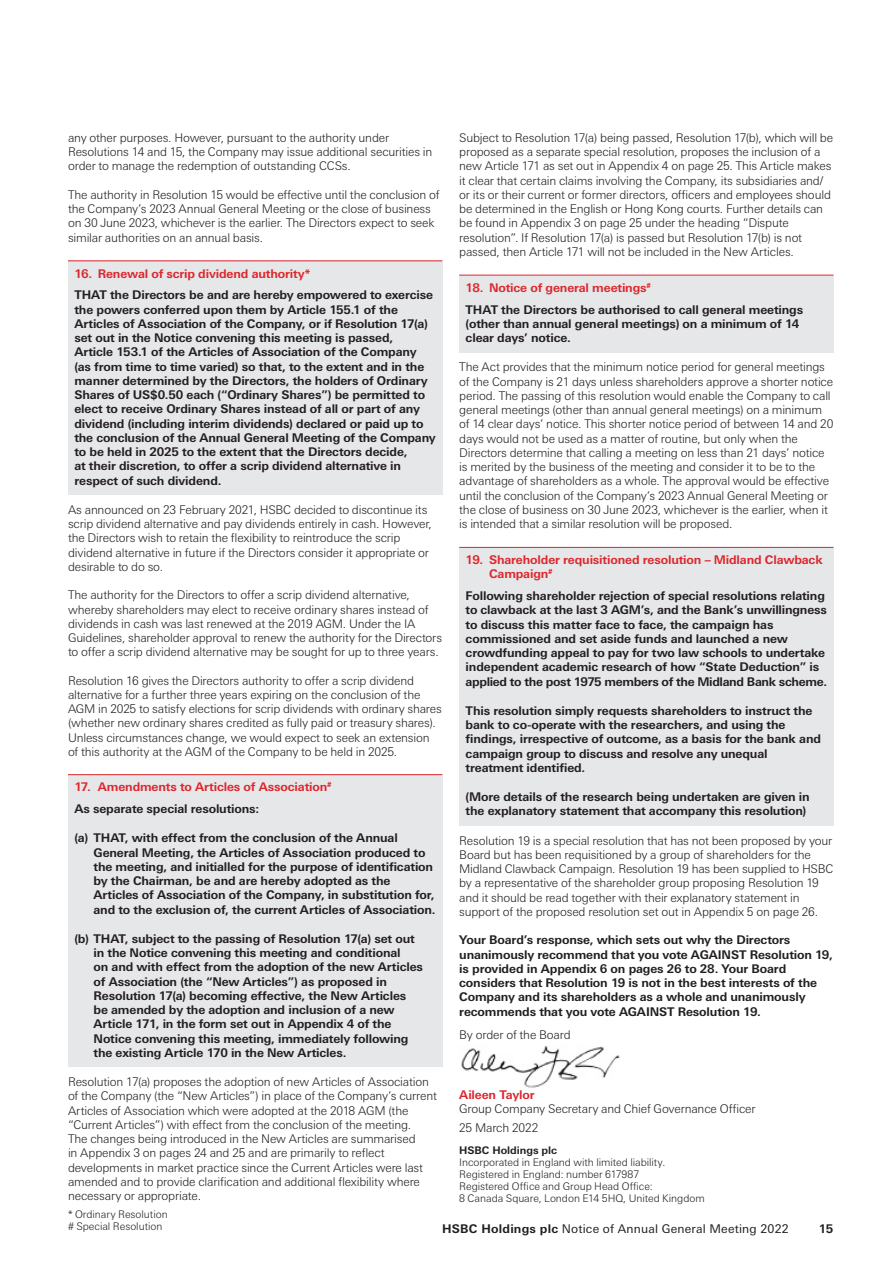
<style>
.page{position:relative;width:893px;height:1263px;background:#fff}
.page>*{position:absolute;margin:0;border:0;box-sizing:border-box;transform-origin:0 0}
.t1{font:300 12px/14.2px "Univers Nextfor HSBC";letter-spacing:-.015em;color:#231f20}
.t2{font:700 12px/14.2px "Univers Nextfor HSBC";letter-spacing:-.01em;color:#231f20}
.t3{font:700 12px/14.2px "Univers Nextfor HSBC";letter-spacing:-.01em;color:#dc272d}
.t4{font:12px "Univers Nextfor HSBC";letter-spacing:.015em;color:#231f20}
.t5{font:300 10.5px/12px "Univers Nextfor HSBC";letter-spacing:-.005em;color:#231f20}
.t6{font:700 10.5px "Univers Nextfor HSBC";letter-spacing:-.005em;color:#231f20}
.s1{color:#231f20}
.s2{color:#dc272d}
.s3{font-weight:700}
</style>
<div class="page">
<div style="left:459px;top:275px;width:374px;height:27px;background:#e6e7e9"></div>
<hr style="left:459px;top:275px;width:374px;height:1px;background:#dc272d">
<div style="left:459px;top:289px;width:374px;height:63px;background:#e6e7e9"></div>
<div style="left:459px;top:547px;width:374px;height:42px;background:#e6e7e9"></div>
<hr style="left:459px;top:547px;width:374px;height:1px;background:#dc272d">
<div style="left:459px;top:576px;width:374px;height:120px;background:#e6e7e9"></div>
<div style="left:459px;top:691px;width:374px;height:91px;background:#e6e7e9"></div>
<div style="left:459px;top:777px;width:374px;height:49px;background:#e6e7e9"></div>
<img style="left:461px;top:1046px;width:159px;height:42px">
<div style="left:68px;top:261px;width:374px;height:27px;background:#e6e7e9"></div>
<hr style="left:68px;top:261px;width:374px;height:1px;background:#dc272d">
<div style="left:68px;top:275px;width:374px;height:220px;background:#e6e7e9"></div>
<div style="left:68px;top:775px;width:374px;height:27px;background:#e6e7e9"></div>
<hr style="left:68px;top:774px;width:374px;height:1px;background:#dc272d">
<div style="left:68px;top:789px;width:374px;height:34px;background:#e6e7e9"></div>
<div style="left:68px;top:818px;width:374px;height:106px;background:#e6e7e9"></div>
<div style="left:68px;top:919px;width:374px;height:148px;background:#e6e7e9"></div>
<p class="t1" style="left:68px;top:130px;width:366px">any other purposes. However, pursuant to the authority under<br>Resolutions 14 and 15, the Company may issue additional securities in order to manage the redemption of outstanding CCSs.</p>
<p class="t1" style="left:68px;top:187px;width:373px">The authority in Resolution 15 would be effective until the conclusion of the Company’s 2023 Annual General Meeting or the close of business on 30 June 2023, whichever is the earlier. The Directors expect to seek similar authorities on an annual basis.</p>
<p class="t3" style="left:74px;top:265px;width:238px">16. Renewal of scrip dividend authority*</p>
<p class="t2" style="left:74px;top:287px;width:363px">THAT the Directors be and are hereby empowered to exercise the powers conferred upon them by Article 155.1 of the Articles of Association of the Company, or if Resolution 17(a) set out in the Notice convening this meeting is passed,<br>Article 153.1 of the Articles of Association of the Company (as from time to time varied) so that, to the extent and in the manner determined by the Directors, the holders of Ordinary Shares of US$0.50 each (“Ordinary Shares”) be permitted to elect to receive Ordinary Shares instead of all or part of any dividend (including interim dividends) declared or paid up to the conclusion of the Annual General Meeting of the Company to be held in 2025 to the extent that the Directors decide,<br>at their discretion, to offer a scrip dividend alternative in respect of such dividend.</p>
<p class="t1" style="left:68px;top:502px;width:365px">As announced on 23 February 2021, HSBC decided to discontinue its scrip dividend alternative and pay dividends entirely in cash. However, the Directors wish to retain the flexibility to reintroduce the scrip dividend alternative in future if the Directors consider it appropriate or desirable to do so.</p>
<p class="t1" style="left:68px;top:588px;width:376px">The authority for the Directors to offer a scrip dividend alternative, whereby shareholders may elect to receive ordinary shares instead of dividends in cash was last renewed at the 2019 AGM. Under the IA Guidelines, shareholder approval to renew the authority for the Directors to offer a scrip dividend alternative may be sought for up to three years.</p>
<p class="t1" style="left:68px;top:673px;width:375px">Resolution 16 gives the Directors authority to offer a scrip dividend alternative for a further three years expiring on the conclusion of the AGM in 2025 to satisfy elections for scrip dividends with ordinary shares (whether new ordinary shares credited as fully paid or treasury shares).<br>Unless circumstances change, we would expect to seek an extension of this authority at the AGM of the Company to be held in 2025.</p>
<p class="t3" style="left:74px;top:775px;width:259px;line-height:21.9px">17. Amendments to Articles of Association<sup>#<br></sup><span class="s1">As separate special resolutions:</span></p>
<p class="t2" style="left:94px;top:830px;width:344px;text-indent:-19px">(a) THAT, with effect from the conclusion of the Annual General Meeting, the Articles of Association produced to the meeting, and initialled for the purpose of identification by the Chairman, be and are hereby adopted as the Articles of Association of the Company, in substitution for, and to the exclusion of, the current Articles of Association.</p>
<p class="t2" style="left:94px;top:931px;width:331px;text-indent:-19px">(b) THAT, subject to the passing of Resolution 17(a) set out in the Notice convening this meeting and conditional<br>on and with effect from the adoption of the new Articles of Association (the “New Articles”) as proposed in Resolution 17(a) becoming effective, the New Articles be amended by the adoption and inclusion of a new Article 171, in the form set out in Appendix 4 of the Notice convening this meeting, immediately following the existing Article 170 in the New Articles.</p>
<p class="t1" style="left:68px;top:1075px;width:370px">Resolution 17(a) proposes the adoption of new Articles of Association of the Company (the “New Articles”) in place of the Company’s current Articles of Association which were adopted at the 2018 AGM (the “Current Articles”) with effect from the conclusion of the meeting.<br>The changes being introduced in the New Articles are summarised<br>in Appendix 3 on pages 24 and 25 and are primarily to reflect developments in market practice since the Current Articles were last amended and to provide clarification and additional flexibility where necessary or appropriate.</p>
<p class="t1" style="left:459px;top:130px;width:375px">Subject to Resolution 17(a) being passed, Resolution 17(b), which will be proposed as a separate special resolution, proposes the inclusion of a new Article 171 as set out in Appendix 4 on page 25. This Article makes it clear that certain claims involving the Company, its subsidiaries and/ or its or their current or former directors, officers and employees should be determined in the English or Hong Kong courts. Further details can be found in Appendix 3 on page 25 under the heading “Dispute resolution”. If Resolution 17(a) is passed but Resolution 17(b) is not passed, then Article 171 will not be included in the New Articles.</p>
<p class="t2" style="left:466px;top:276px;width:339px;line-height:21.8px"><span class="s2">18. Notice of general meetings</span><sup>#<br></sup>THAT the Directors be authorised to call general meetings</p>
<p class="t2" style="left:466px;top:316px;width:335px">(other than annual general meetings) on a minimum of 14 clear days’ notice.</p>
<p class="t1" style="left:459px;top:360px;width:376px">The Act provides that the minimum notice period for general meetings of the Company is 21 days unless shareholders approve a shorter notice period. The passing of this resolution would enable the Company to call general meetings (other than annual general meetings) on a minimum of 14 clear days’ notice. This shorter notice period of between 14 and 20 days would not be used as a matter of routine, but only when the Directors determine that calling a meeting on less than 21 days’ notice is merited by the business of the meeting and consider it to be to the advantage of shareholders as a whole. The approval would be effective until the conclusion of the Company’s 2023 Annual General Meeting or the close of business on 30 June 2023, whichever is the earlier, when it is intended that a similar resolution will be proposed.</p>
<p class="t3" style="left:489px;top:552px;width:335px;text-indent:-23px">19. Shareholder requisitioned resolution – Midland Clawback<br>Campaign<sup>#</sup></p>
<p class="t2" style="left:466px;top:588px;width:363px">Following shareholder rejection of special resolutions relating to clawback at the last 3 AGM’s, and the Bank’s unwillingness to discuss this matter face to face, the campaign has commissioned and set aside funds and launched a new crowdfunding appeal to pay for two law schools to undertake independent academic research of how “State Deduction” is applied to the post 1975 members of the Midland Bank scheme.</p>
<p class="t2" style="left:466px;top:703px;width:357px">This resolution simply requests shareholders to instruct the bank to co-operate with the researchers, and using the findings, irrespective of outcome, as a basis for the bank and campaign group to discuss and resolve any unequal treatment identified.</p>
<p class="t2" style="left:466px;top:789px;width:346px">(More details of the research being undertaken are given in the explanatory statement that accompany this resolution)</p>
<p class="t1" style="left:459px;top:833px;width:376px">Resolution 19 is a special resolution that has not been proposed by your Board but has been requisitioned by a group of shareholders for the Midland Clawback Campaign. Resolution 19 has been supplied to HSBC by a representative of the shareholder group proposing Resolution 19 and it should be read together with their explanatory statement in support of the proposed resolution set out in Appendix 5 on page 26.</p>
<p class="t2" style="left:459px;top:932px;width:375px">Your Board’s response, which sets out why the Directors unanimously recommend that you vote AGAINST Resolution 19, is provided in Appendix 6 on pages 26 to 28. Your Board considers that Resolution 19 is not in the best interests of the Company and its shareholders as a whole and unanimously recommends that you vote AGAINST Resolution 19.</p>
<p class="t1" style="left:459px;top:1027px;width:113px">By order of the Board</p>
<p class="t3" style="left:459px;top:1086px;width:77px">Aileen Taylor</p>
<p class="t1" style="left:459px;top:1099px;width:298px;line-height:18.8px">Group Company Secretary and Chief Governance Officer<br>25 March 2022</p>
<p class="t6" style="left:459px;top:1143px;width:99px">HSBC Holdings plc</p>
<p class="t5" style="left:459px;top:1156px;width:247px">Incorporated in England with limited liability.<br>Registered in England: number 617987<br>Registered Office and Group Head Office:<br>8 Canada Square, London E14 5HQ, United Kingdom</p>
<p class="t5" style="left:68px;top:1208px;width:101px">* Ordinary Resolution # Special Resolution</p>
<p class="t4" style="left:442px;top:1222px;width:348px"><span class="s3">HSBC Holdings plc</span> Notice of Annual General Meeting 2022</p>
<p class="t2" style="left:819px;top:1221px;width:16px">15</p>
</div>
